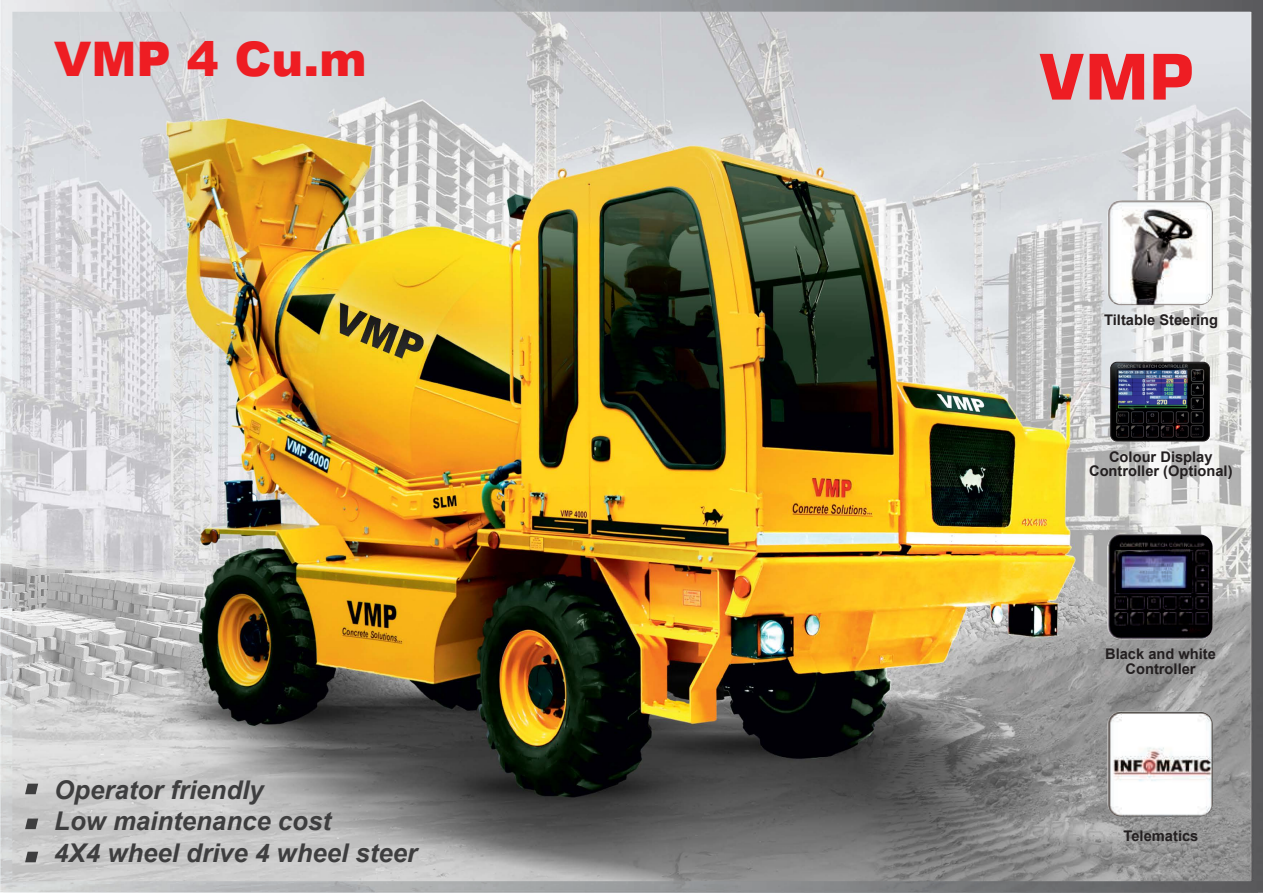
<style>
.page{position:relative;width:1263px;height:893px;background:#fff}
.page>*{position:absolute;margin:0;border:0;box-sizing:border-box;transform-origin:0 0}
.t1{font:700 62.85px "Square 721 BT";color:#ee1d23}
.t2{font:900 47.7px "Arial";color:#ee1d23}
.t3{font:italic 700 25.8px/31.3px "Arial";color:#3e3e3f}
.t4{font:700 14.7px/14.7px "Arial";color:#231f20;text-align:center}
</style>
<div class="page">
<img style="left:0;top:0;width:1263px;height:893px">
<img style="left:1111px;top:362px;width:98px;height:79px">
<div style="left:1110px;top:362px;width:100px;height:79px;border:1px solid #231f20;border-radius:6px"></div>
<h2 class="t2" style="left:54px;top:24px;width:314px">VMP 4 Cu.m</h2>
<h3 class="t3" style="left:54px;top:775px;width:364px">Operator friendly<br>Low maintenance cost<br>4X4 wheel drive 4 wheel steer</h3>
<h1 class="t1" style="left:1038px;top:39px;width:157px">VMP</h1>
<p class="t4" style="left:1104px;top:313px;width:115px">Tiltable Steering</p>
<p class="t4" style="left:1089px;top:449px;width:145px">Colour Display<br>Controller (Optional)</p>
<p class="t4" style="left:1105px;top:647px;width:112px">Black and white<br>Controller</p>
<p class="t4" style="left:1123px;top:829px;width:76px">Telematics</p>
</div>
